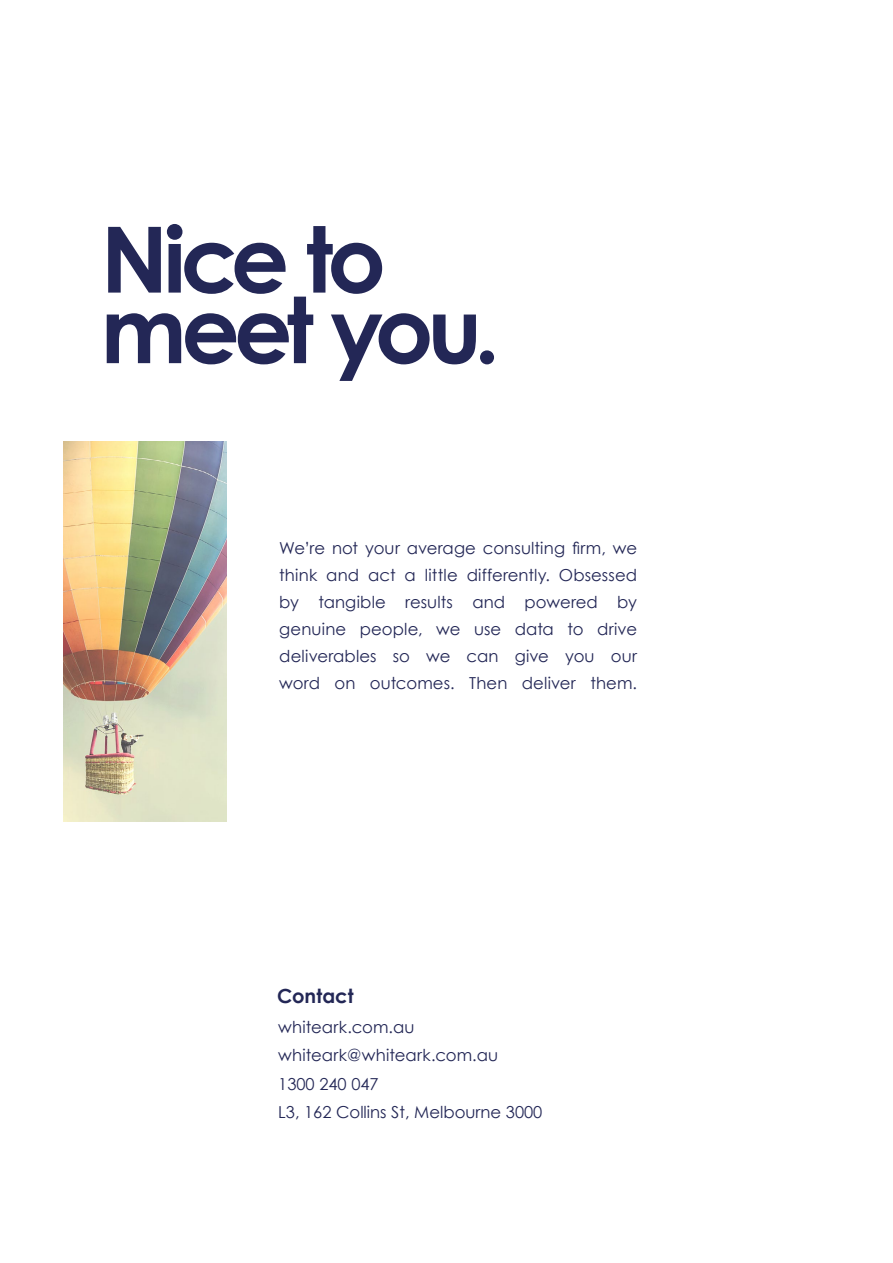
<style>
.page{position:relative;width:893px;height:1263px;background:#fff}
.page>*{position:absolute;margin:0;border:0;box-sizing:border-box;transform-origin:0 0}
.t1{font:700 91.5px/70.5px "Century Gothic";letter-spacing:-.065em;color:#232756}
.t2{font:700 19.5px "Century Gothic";letter-spacing:.005em;color:#232756}
.t3{font:16.5px/27px "Century Gothic";color:#232756;text-align:justify}
</style>
<div class="page">
<img style="left:64px;top:441px;width:163px;height:381px">
<h1 class="t1" style="left:101px;top:220px;width:401px">Nice to meet you.</h1>
<p class="t3" style="left:279px;top:535px;width:359px">We’re not your average consulting firm, we think and act a little differently. Obsessed by tangible results and powered by genuine people, we use data to drive deliverables so we can give you our word on outcomes. Then deliver them.</p>
<p class="t2" style="left:277px;top:981px;width:78px">Contact</p>
<p class="t3" style="left:278px;top:1012px;width:266px;line-height:28.3px;text-align:left">whiteark.com.au whiteark@whiteark.com.au<br>1300 240 047<br>L3, 162 Collins St, Melbourne 3000</p>
</div>
